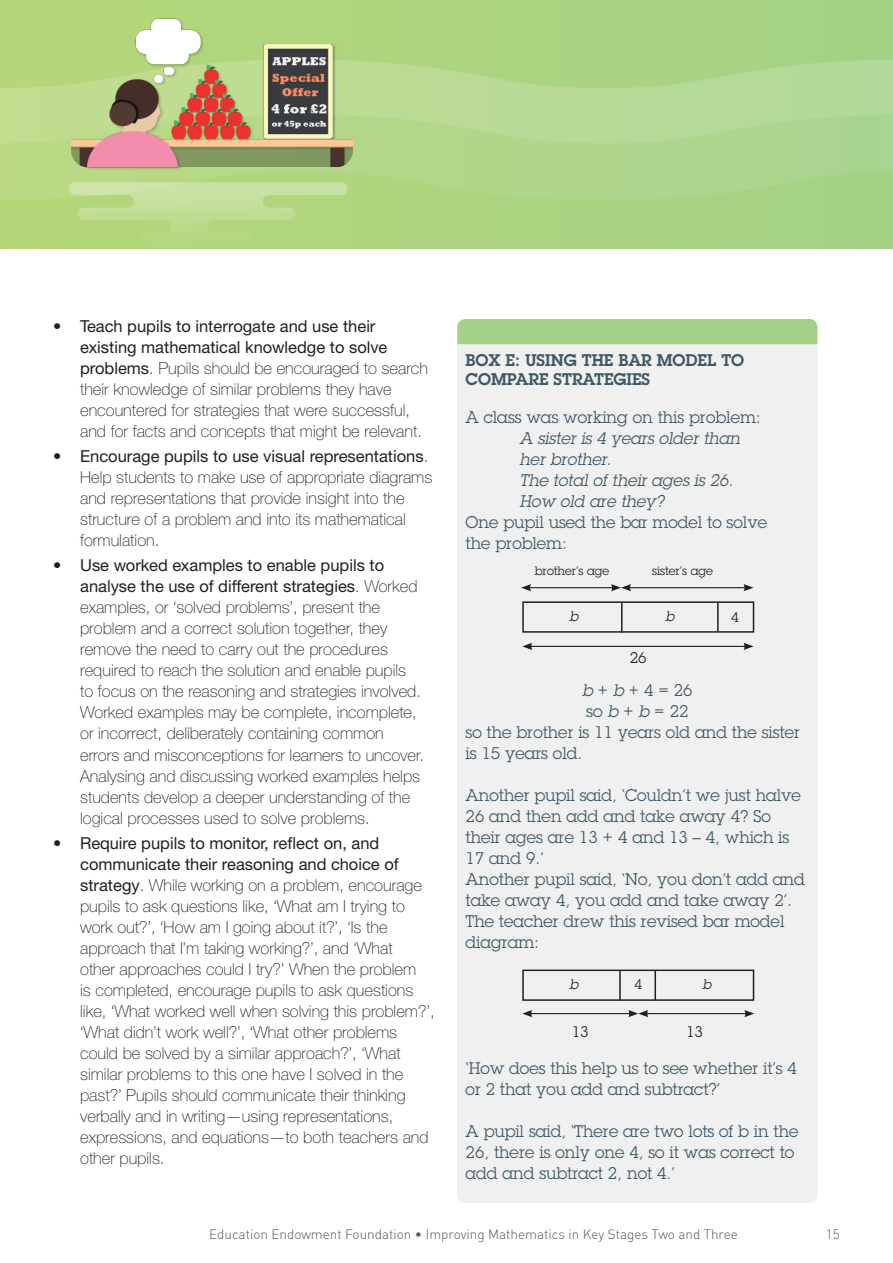
<style>
.page{position:relative;width:893px;height:1263px;background:#fff}
.page>*{position:absolute;margin:0;border:0;box-sizing:border-box;transform-origin:0 0}
.t1{font:100 16.5px/21px "Helvetica Neue CE";color:#231f20}
.t2{font:16.5px/21px "Lubalin Graph";color:#3f5866}
.t3{font:italic 16.5px/21px "Lubalin Graph";color:#3f5866}
.t4{font:600 16.5px/19.5px "Lubalin Graph";color:#3f5866}
.t5{font:15px "Lubalin Graph";color:#231f20}
.t6{font:300 13.5px "DIN Pro";color:#57585a}
.t7{font:italic 13.5px "Lubalin Graph";color:#231f20}
.t8{font:13.5px "Lubalin Graph";color:#231f20}
.t9{font:12px "Lubalin Graph";color:#231f20}
.s1{font-weight:400}
.s2{font-style:italic}
</style>
<div class="page">
<div style="left:0;top:0;width:893px;height:249px;background:#a8d383"></div>
<div style="left:457px;top:319px;width:360px;height:25px;background:#a3d187"></div>
<div style="left:457px;top:344px;width:360px;height:859px;background:#f0f0f0"></div>
<svg style="left:540px;top:60px;width:353px;height:55px"></svg>
<svg style="left:540px;top:115px;width:353px;height:77px"></svg>
<img style="left:0;top:0;width:540px;height:249px">
<div style="left:522px;top:601px;width:232px;height:32px;border:2px solid #231f20"></div>
<hr style="left:621px;top:603px;width:1px;height:30px;background:#231f20">
<hr style="left:717px;top:603px;width:2px;height:28px;background:#231f20">
<hr style="left:530px;top:646px;width:216px;height:1px;background:#231f20">
<svg style="left:522px;top:643px;width:10px;height:7px"></svg>
<svg style="left:743px;top:643px;width:10px;height:7px"></svg>
<hr style="left:529px;top:587px;width:84px;height:1px;background:#231f20">
<svg style="left:521px;top:584px;width:10px;height:7px"></svg>
<hr style="left:629px;top:587px;width:117px;height:1px;background:#231f20">
<svg style="left:611px;top:584px;width:20px;height:7px"></svg>
<svg style="left:743px;top:584px;width:10px;height:7px"></svg>
<div style="left:522px;top:969px;width:232px;height:32px;border:2px solid #231f20"></div>
<hr style="left:619px;top:970px;width:2px;height:30px;background:#231f20">
<hr style="left:654px;top:970px;width:2px;height:30px;background:#231f20">
<hr style="left:530px;top:1013px;width:101px;height:1px;background:#231f20">
<svg style="left:522px;top:1010px;width:10px;height:7px"></svg>
<hr style="left:646px;top:1013px;width:101px;height:1px;background:#231f20">
<svg style="left:628px;top:1010px;width:20px;height:7px"></svg>
<svg style="left:744px;top:1010px;width:10px;height:7px"></svg>
<p class="t1" style="left:80px;top:316px;width:349px;text-indent:-27px"><span class="s1">• Teach pupils to interrogate and use their existing mathematical knowledge to solve problems</span>. Pupils should be encouraged to search their knowledge of similar problems they have encountered for strategies that were successful, and for facts and concepts that might be relevant.</p>
<p class="t1" style="left:80px;top:446px;width:354px;text-indent:-27px"><span class="s1">• Encourage pupils to use visual representations</span>.<br>Help students to make use of appropriate diagrams and representations that provide insight into the structure of a problem and into its mathematical formulation.</p>
<p class="t1" style="left:80px;top:555px;width:345px;text-indent:-27px"><span class="s1">• Use worked examples to enable pupils to analyse the use of different strategies</span>. Worked examples, or ‘solved problems’, present the problem and a correct solution together, they remove the need to carry out the procedures required to reach the solution and enable pupils<br>to focus on the reasoning and strategies involved.<br>Worked examples may be complete, incomplete, or incorrect, deliberately containing common errors and misconceptions for learners to uncover.<br>Analysing and discussing worked examples helps students develop a deeper understanding of the logical processes used to solve problems.</p>
<p class="t1" style="left:80px;top:833px;width:356px;text-indent:-27px"><span class="s1">• Require pupils to monitor, reflect on, and communicate their reasoning and choice of strategy</span>. While working on a problem, encourage pupils to ask questions like, ‘What am I trying to work out?’, ‘How am I going about it?’, ‘Is the approach that I’m taking working?’, and ‘What<br>other approaches could I try?’ When the problem<br>is completed, encourage pupils to ask questions like, ‘What worked well when solving this problem?’, ‘What didn’t work well?’, ‘What other problems could be solved by a similar approach?’, ‘What similar problems to this one have I solved in the past?’ Pupils should communicate their thinking verbally and in writing—using representations, expressions, and equations—to both teachers and other pupils.</p>
<p class="t4" style="left:466px;top:350px;width:280px">BOX E: USING THE BAR MODEL TO<br>COMPARE STRATEGIES</p>
<p class="t2" style="left:466px;top:406px;width:297px">A class was working on this problem:</p>
<p class="t3" style="left:520px;top:427px;width:222px">A sister is 4 years older than her brother.<br>The total of their ages is 26.<br>How old are they?</p>
<p class="t2" style="left:466px;top:511px;width:303px">One pupil used the bar model to solve the problem:</p>
<p class="t9" style="left:535px;top:563px;width:76px">brother’s age</p>
<p class="t9" style="left:652px;top:563px;width:62px">sister’s age</p>
<p class="t7" style="left:569px;top:608px;width:10px">b</p>
<p class="t7" style="left:665px;top:608px;width:10px">b</p>
<p class="t8" style="left:731px;top:608px;width:9px">4</p>
<p class="t5" style="left:630px;top:648px;width:19px">26</p>
<p class="t2" style="left:582px;top:679px;width:112px"><span class="s2">b</span> + <span class="s2">b</span> + 4 = 26</p>
<p class="t2" style="left:586px;top:700px;width:104px">so <span class="s2">b</span> + <span class="s2">b</span> = 22</p>
<p class="t2" style="left:466px;top:721px;width:336px">so the brother is 11 years old and the sister</p>
<p class="t2" style="left:466px;top:742px;width:118px">is 15 years old.</p>
<p class="t2" style="left:466px;top:784px;width:341px">Another pupil said, ‘Couldn’t we just halve<br>26 and then add and take away 4? So their ages are 13 + 4 and 13 – 4, which is<br>17 and 9.’<br>Another pupil said, ‘No, you don’t add and take away 4, you add and take away 2’.<br>The teacher drew this revised bar model diagram:</p>
<p class="t7" style="left:569px;top:976px;width:10px">b</p>
<p class="t8" style="left:634px;top:976px;width:9px">4</p>
<p class="t7" style="left:703px;top:976px;width:10px">b</p>
<p class="t5" style="left:572px;top:1022px;width:19px">13</p>
<p class="t5" style="left:686px;top:1022px;width:19px">13</p>
<p class="t2" style="left:466px;top:1057px;width:333px">‘How does this help us to see whether it’s 4 or 2 that you add and subtract?’</p>
<p class="t2" style="left:466px;top:1120px;width:334px">A pupil said, ‘There are two lots of b in the<br>26, there is only one 4, so it was correct to add and subtract 2, not 4.’</p>
<p class="t6" style="left:209px;top:1225px;width:530px">Education Endowment Foundation • Improving Mathematics in Key Stages Two and Three</p>
<p class="t6" style="left:826px;top:1225px;width:15px">15</p>
</div>
